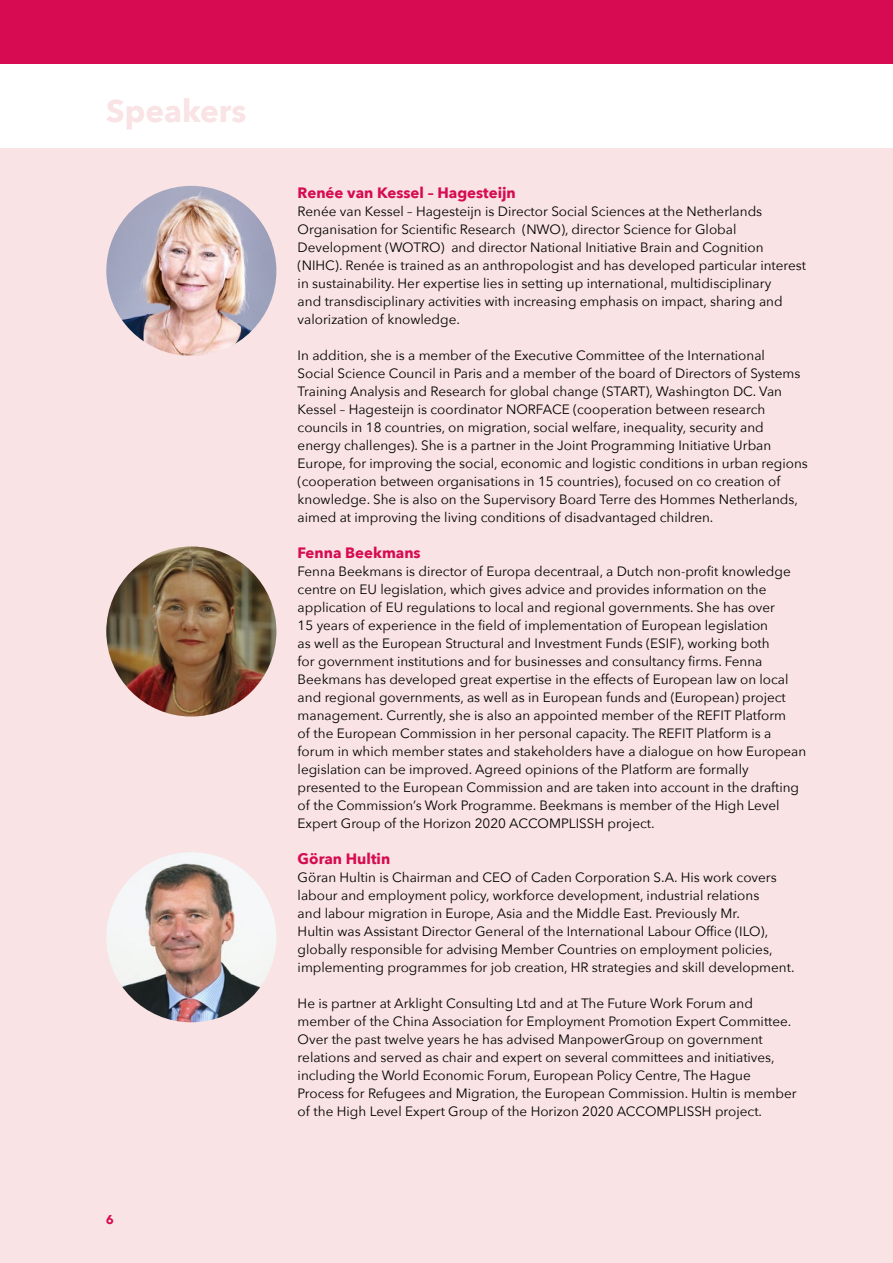
<style>
.page{position:relative;width:893px;height:1263px;background:#fff}
.page>*{position:absolute;margin:0;border:0;box-sizing:border-box;transform-origin:0 0}
.t1{font:700 31.5px "Avenir Next";color:#f9e3e4}
.t2{font:700 15px "Avenir Next";color:#d60b52}
.t3{font:13.5px/18px "Avenir Next";color:#000}
.t4{font:900 12.75px "Avenir";color:#d60b52}
</style>
<div class="page">
<div style="left:0;top:149px;width:893px;height:1114px;background:#f9e3e4"></div>
<div style="left:0;top:0;width:893px;height:64px;background:#d60b52"></div>
<img style="left:106px;top:186px;width:170px;height:170px;border-radius:85px">
<img style="left:106px;top:546px;width:170px;height:170px;border-radius:85px">
<img style="left:106px;top:852px;width:170px;height:170px;border-radius:85px">
<h1 class="t1" style="left:106px;top:84px;width:142px">Speakers</h1>
<p class="t4" style="left:106px;top:1209px;width:9px">6</p>
<p class="t2" style="left:298px;top:180px;width:220px">Renée van Kessel – Hagesteijn</p>
<p class="t3" style="left:298px;top:202px;width:510px">Renée van Kessel – Hagesteijn is Director Social Sciences at the Netherlands Organisation for Scientific Research (NWO), director Science for Global Development (WOTRO) and director National Initiative Brain and Cognition (NIHC). Renée is trained as an anthropologist and has developed particular interest in sustainability. Her expertise lies in setting up international, multidisciplinary<br>and transdisciplinary activities with increasing emphasis on impact, sharing and valorization of knowledge.</p>
<p class="t3" style="left:298px;top:346px;width:512px">In addition, she is a member of the Executive Committee of the International<br>Social Science Council in Paris and a member of the board of Directors of Systems Training Analysis and Research for global change (START), Washington DC. Van Kessel – Hagesteijn is coordinator NORFACE (cooperation between research councils in 18 countries, on migration, social welfare, inequality, security and energy challenges). She is a partner in the Joint Programming Initiative Urban Europe, for improving the social, economic and logistic conditions in urban regions (cooperation between organisations in 15 countries), focused on co creation of knowledge. She is also on the Supervisory Board Terre des Hommes Netherlands, aimed at improving the living conditions of disadvantaged children.</p>
<p class="t2" style="left:298px;top:540px;width:125px">Fenna Beekmans</p>
<p class="t3" style="left:298px;top:562px;width:510px">Fenna Beekmans is director of Europa decentraal, a Dutch non-profit knowledge centre on EU legislation, which gives advice and provides information on the application of EU regulations to local and regional governments. She has over<br>15 years of experience in the field of implementation of European legislation<br>as well as the European Structural and Investment Funds (ESIF), working both<br>for government institutions and for businesses and consultancy firms. Fenna Beekmans has developed great expertise in the effects of European law on local and regional governments, as well as in European funds and (European) project management. Currently, she is also an appointed member of the REFIT Platform<br>of the European Commission in her personal capacity. The REFIT Platform is a forum in which member states and stakeholders have a dialogue on how European legislation can be improved. Agreed opinions of the Platform are formally presented to the European Commission and are taken into account in the drafting of the Commission’s Work Programme. Beekmans is member of the High Level Expert Group of the Horizon 2020 ACCOMPLISSH project.</p>
<p class="t2" style="left:298px;top:846px;width:94px">Göran Hultin</p>
<p class="t3" style="left:298px;top:868px;width:498px">Göran Hultin is Chairman and CEO of Caden Corporation S.A. His work covers labour and employment policy, workforce development, industrial relations<br>and labour migration in Europe, Asia and the Middle East. Previously Mr.<br>Hultin was Assistant Director General of the International Labour Office (ILO), globally responsible for advising Member Countries on employment policies, implementing programmes for job creation, HR strategies and skill development.</p>
<p class="t3" style="left:298px;top:994px;width:500px">He is partner at Arklight Consulting Ltd and at The Future Work Forum and member of the China Association for Employment Promotion Expert Committee.<br>Over the past twelve years he has advised ManpowerGroup on government relations and served as chair and expert on several committees and initiatives, including the World Economic Forum, European Policy Centre, The Hague Process for Refugees and Migration, the European Commission. Hultin is member of the High Level Expert Group of the Horizon 2020 ACCOMPLISSH project.</p>
</div>
